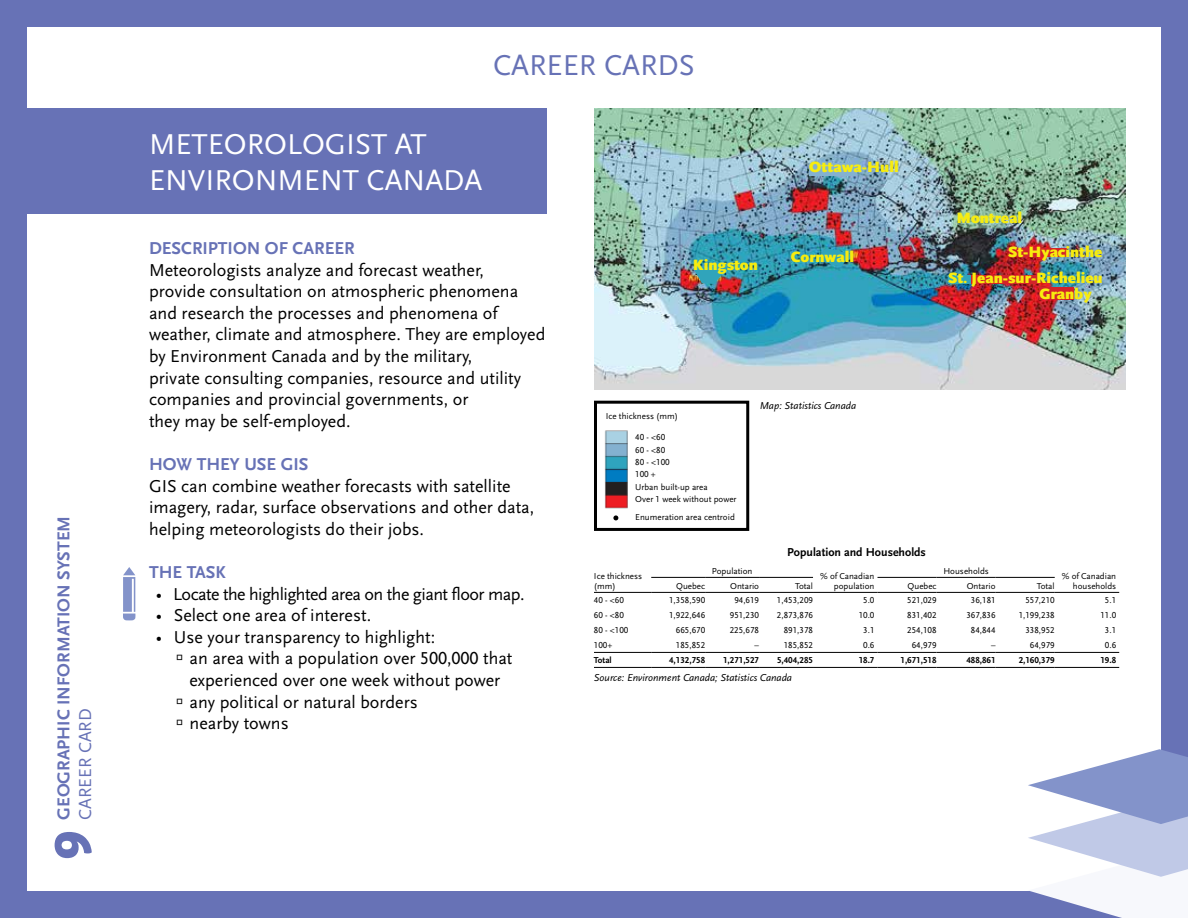
<style>
.page{position:relative;width:1188px;height:918px;background:#fff}
.page>*{position:absolute;margin:0;border:0;box-sizing:border-box;transform-origin:0 0}
.t1{font:50.4px "Aller Display";color:#6772b6}
.t2{font:30px/36px "Scala Sans LF";color:#fff}
.t3{font:30px "Scala Sans LF";color:#6772b6}
.t4{font:18px/21.6px "Scala Sans LF";color:#000}
.t5{font:18px "Scala Sans Bold LF";color:#6772b6}
.t6{font:18px "Scala Sans LF";letter-spacing:-.03em;color:#000}
.t7{font:18px "Scala Sans LF";color:#6772b6}
.t8{font:900 15.6px/25.3px "Scala Sans OT";color:#f7ec0f;text-align:right}
.t9{font:12px "Scala Sans Bold LF";color:#000}
.t10{font:italic 10.5px "Scala Sans LF";color:#000}
.t11{font:9px/12.3px "Scala Sans LF";color:#000}
.t12{font:9px "Scala Sans Bold LF";color:#000}
</style>
<div class="page">
<div style="left:0;top:0;width:27px;height:918px;background:#6772b6"></div>
<div style="left:1161px;top:0;width:27px;height:918px;background:#6772b6"></div>
<div style="left:0;top:0;width:1188px;height:27px;background:#6772b6"></div>
<div style="left:0;top:891px;width:1188px;height:27px;background:#6772b6"></div>
<div style="left:0;top:108px;width:547px;height:105px;background:#6772b6"></div>
<svg style="left:1028px;top:749px;width:160px;height:169px"></svg>
<div style="left:594px;top:401px;width:155px;height:130px;border:3px solid #000"></div>
<img style="left:605px;top:430px;width:23px;height:79px">
<svg style="left:613px;top:515px;width:5px;height:5px"></svg>
<img style="left:594px;top:108px;width:532px;height:282px">
<div style="left:809px;top:163px;width:48px;height:12px;background:#84b1d0"></div>
<svg style="left:693px;top:267px;width:35px;height:17px"></svg>
<svg style="left:820px;top:249px;width:32px;height:17px"></svg>
<svg style="left:954px;top:205px;width:52px;height:24px"></svg>
<div style="left:1012px;top:249px;width:55px;height:8px;background:#d2232a"></div>
<div style="left:948px;top:276px;width:23px;height:8px;background:#30a4bb"></div>
<div style="left:971px;top:276px;width:68px;height:8px;background:#d2232a"></div>
<div style="left:1039px;top:287px;width:35px;height:12px;background:#d2232a"></div>
<hr style="left:651px;top:577px;width:54px;height:1px;background:#000">
<hr style="left:705px;top:577px;width:54px;height:1px;background:#000">
<hr style="left:759px;top:577px;width:54px;height:1px;background:#000">
<hr style="left:594px;top:592px;width:57px;height:1px;background:#000">
<hr style="left:651px;top:592px;width:54px;height:1px;background:#000">
<hr style="left:705px;top:592px;width:54px;height:1px;background:#000">
<hr style="left:759px;top:592px;width:54px;height:1px;background:#000">
<hr style="left:813px;top:592px;width:65px;height:1px;background:#000">
<hr style="left:878px;top:592px;width:59px;height:1px;background:#000">
<hr style="left:937px;top:592px;width:59px;height:1px;background:#000">
<hr style="left:996px;top:592px;width:59px;height:1px;background:#000">
<hr style="left:1055px;top:592px;width:64px;height:1px;background:#000">
<hr style="left:594px;top:652px;width:57px;height:1px;background:#000">
<hr style="left:651px;top:652px;width:54px;height:1px;background:#000">
<hr style="left:705px;top:652px;width:54px;height:1px;background:#000">
<hr style="left:759px;top:652px;width:54px;height:1px;background:#000">
<hr style="left:813px;top:652px;width:65px;height:1px;background:#000">
<hr style="left:878px;top:652px;width:59px;height:1px;background:#000">
<hr style="left:937px;top:652px;width:59px;height:1px;background:#000">
<hr style="left:996px;top:652px;width:59px;height:1px;background:#000">
<hr style="left:1055px;top:652px;width:64px;height:1px;background:#000">
<hr style="left:594px;top:667px;width:57px;height:1px;background:#000">
<hr style="left:651px;top:667px;width:54px;height:1px;background:#000">
<hr style="left:705px;top:667px;width:54px;height:1px;background:#000">
<hr style="left:759px;top:667px;width:54px;height:1px;background:#000">
<hr style="left:813px;top:667px;width:65px;height:1px;background:#000">
<hr style="left:878px;top:667px;width:59px;height:1px;background:#000">
<hr style="left:937px;top:667px;width:59px;height:1px;background:#000">
<hr style="left:996px;top:667px;width:59px;height:1px;background:#000">
<hr style="left:1055px;top:667px;width:64px;height:1px;background:#000">
<hr style="left:878px;top:577px;width:59px;height:1px;background:#000">
<hr style="left:937px;top:577px;width:59px;height:1px;background:#000">
<hr style="left:996px;top:577px;width:59px;height:1px;background:#000">
<svg style="left:123px;top:567px;width:13px;height:53px"></svg>
<p class="t5" style="left:54px;top:820px;width:306px;rotate:-90deg">GEOGRAPHIC INFORMATION SYSTEM</p>
<p class="t7" style="left:75px;top:820px;width:113px;rotate:-90deg">CAREER CARD</p>
<h1 class="t1" style="left:38px;top:860px;width:32px;rotate:-90deg">9</h1>
<h2 class="t3" style="left:493px;top:49px;width:203px">CAREER CARDS</h2>
<h2 class="t2" style="left:149px;top:127px;width:335px">METEOROLOGIST AT<br>ENVIRONMENT CANADA</h2>
<p class="t8" style="left:809px;top:155px;width:91px">Ottawa-Hull</p>
<p class="t5" style="left:149px;top:239px;width:207px">DESCRIPTION OF CAREER</p>
<p class="t4" style="left:149px;top:259px;width:398px">Meteorologists analyze and forecast weather,<br>provide consultation on atmospheric phenomena and research the processes and phenomena of weather, climate and atmosphere. They are employed by Environment Canada and by the military,<br>private consulting companies, resource and utility companies and provincial governments, or<br>they may be self-employed.</p>
<p class="t5" style="left:149px;top:455px;width:161px">HOW THEY USE GIS</p>
<p class="t4" style="left:149px;top:475px;width:387px">GIS can combine weather forecasts with satellite imagery, radar, surface observations and other data, helping meteorologists do their jobs.</p>
<p class="t5" style="left:149px;top:563px;width:78px">THE TASK</p>
<p class="t6" style="left:156px;top:584px;width:370px">• Locate the highlighted area on the giant floor map.</p>
<p class="t4" style="left:156px;top:605px;width:217px">• Select one area of interest.</p>
<p class="t4" style="left:156px;top:627px;width:281px">• Use your transparency to highlight:</p>
<p class="t4" style="left:176px;top:648px;width:338px;text-align:center">→ an area with a population over 500,000 that experienced over one week without power</p>
<p class="t4" style="left:176px;top:691px;width:243px">→ any political or natural borders</p>
<p class="t4" style="left:176px;top:713px;width:114px">→ nearby towns</p>
<p class="t8" style="left:693px;top:253px;width:67px">Kingston</p>
<p class="t8" style="left:791px;top:244px;width:65px">Cornwall</p>
<p class="t8" style="left:956px;top:205px;width:67px">Montreal</p>
<p class="t8" style="left:948px;top:240px;width:156px">St-Hyacinthe<br>St. Jean-sur-Richelieu</p>
<p class="t8" style="left:1039px;top:282px;width:54px">Granby</p>
<p class="t11" style="left:606px;top:410px;width:74px">Ice thickness (mm)</p>
<p class="t11" style="left:635px;top:431px;width:103px">40 - &lt;60<br>60 - &lt;80<br>80 - &lt;100<br>100 +<br>Urban built-up area<br>Over 1 week without power</p>
<p class="t11" style="left:635px;top:511px;width:101px">Enumeration area centroid</p>
<p class="t10" style="left:760px;top:399px;width:98px">Map: Statistics Canada</p>
<p class="t9" style="left:787px;top:546px;width:140px">Population and Households</p>
<p class="t11" style="left:594px;top:570px;width:50px;line-height:10.8px">Ice thickness (mm)</p>
<p class="t11" style="left:712px;top:565px;width:42px">Population</p>
<p class="t11" style="left:820px;top:570px;width:56px;line-height:10.8px;text-align:right">% of Canadian population</p>
<p class="t11" style="left:943px;top:565px;width:47px">Households</p>
<p class="t11" style="left:1062px;top:570px;width:56px">% of Canadian</p>
<p class="t11" style="left:676px;top:580px;width:30px">Quebec</p>
<p class="t11" style="left:730px;top:580px;width:30px">Ontario</p>
<p class="t11" style="left:795px;top:580px;width:19px">Total</p>
<p class="t11" style="left:908px;top:580px;width:30px">Quebec</p>
<p class="t11" style="left:967px;top:580px;width:30px">Ontario</p>
<p class="t11" style="left:1037px;top:580px;width:19px">Total</p>
<p class="t11" style="left:1073px;top:580px;width:45px">households</p>
<p class="t11" style="left:594px;top:594px;width:31px">40 - &lt;60</p>
<p class="t11" style="left:669px;top:594px;width:38px">1,358,590</p>
<p class="t11" style="left:734px;top:594px;width:26px">94,619</p>
<p class="t11" style="left:777px;top:594px;width:38px">1,453,209</p>
<p class="t11" style="left:863px;top:594px;width:13px">5.0</p>
<p class="t11" style="left:907px;top:594px;width:31px">521,029</p>
<p class="t11" style="left:971px;top:594px;width:26px">36,181</p>
<p class="t11" style="left:1025px;top:594px;width:31px">557,210</p>
<p class="t11" style="left:1105px;top:594px;width:13px">5.1</p>
<p class="t11" style="left:594px;top:609px;width:31px">60 - &lt;80</p>
<p class="t11" style="left:669px;top:609px;width:38px">1,922,646</p>
<p class="t11" style="left:730px;top:609px;width:31px">951,230</p>
<p class="t11" style="left:777px;top:609px;width:38px">2,873,876</p>
<p class="t11" style="left:859px;top:609px;width:17px">10.0</p>
<p class="t11" style="left:907px;top:609px;width:31px">831,402</p>
<p class="t11" style="left:966px;top:609px;width:31px">367,836</p>
<p class="t11" style="left:1019px;top:609px;width:38px">1,199,238</p>
<p class="t11" style="left:1100px;top:609px;width:17px">11.0</p>
<p class="t11" style="left:594px;top:624px;width:36px">80 - &lt;100</p>
<p class="t11" style="left:676px;top:624px;width:31px">665,670</p>
<p class="t11" style="left:730px;top:624px;width:31px">225,678</p>
<p class="t11" style="left:784px;top:624px;width:31px">891,378</p>
<p class="t11" style="left:863px;top:624px;width:13px">3.1</p>
<p class="t11" style="left:907px;top:624px;width:31px">254,108</p>
<p class="t11" style="left:971px;top:624px;width:26px">84,844</p>
<p class="t11" style="left:1025px;top:624px;width:31px">338,952</p>
<p class="t11" style="left:1105px;top:624px;width:13px">3.1</p>
<p class="t11" style="left:594px;top:639px;width:20px">100+</p>
<p class="t11" style="left:676px;top:639px;width:31px">185,852</p>
<p class="t11" style="left:755px;top:639px;width:6px">–</p>
<p class="t11" style="left:784px;top:639px;width:31px">185,852</p>
<p class="t11" style="left:863px;top:639px;width:13px">0.6</p>
<p class="t11" style="left:912px;top:639px;width:26px">64,979</p>
<p class="t11" style="left:991px;top:639px;width:6px">–</p>
<p class="t11" style="left:1030px;top:639px;width:26px">64,979</p>
<p class="t11" style="left:1105px;top:639px;width:13px">0.6</p>
<p class="t12" style="left:594px;top:655px;width:19px">Total</p>
<p class="t12" style="left:669px;top:655px;width:38px">4,132,758</p>
<p class="t12" style="left:723px;top:655px;width:38px">1,271,527</p>
<p class="t12" style="left:777px;top:655px;width:38px">5,404,285</p>
<p class="t12" style="left:859px;top:655px;width:17px">18.7</p>
<p class="t12" style="left:901px;top:655px;width:38px">1,671,518</p>
<p class="t12" style="left:966px;top:655px;width:31px">488,861</p>
<p class="t12" style="left:1019px;top:655px;width:38px">2,160,379</p>
<p class="t12" style="left:1100px;top:655px;width:17px">19.8</p>
<p class="t10" style="left:594px;top:672px;width:200px">Source: Environment Canada; Statistics Canada</p>
</div>
